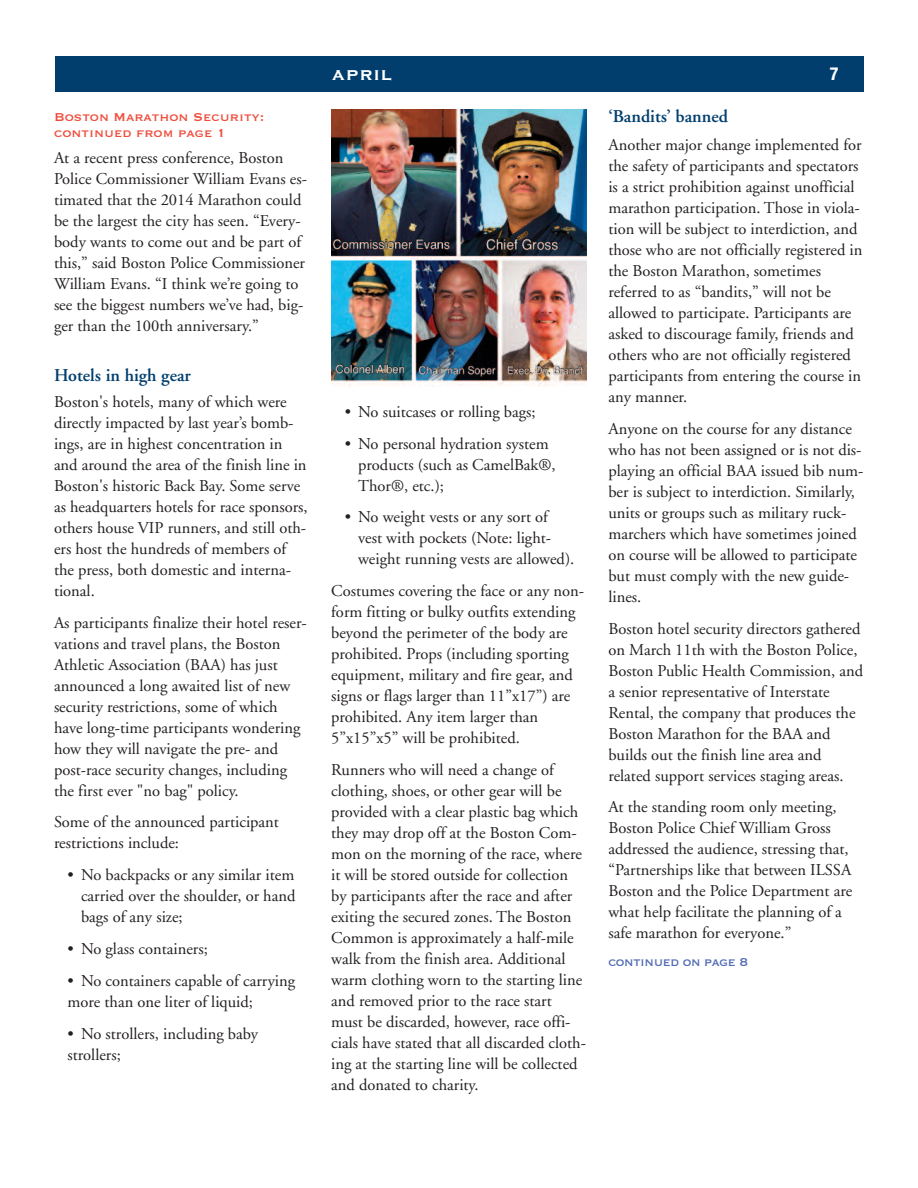
<style>
.page{position:relative;width:918px;height:1188px;background:#fff}
.page>*{position:absolute;margin:0;border:0;box-sizing:border-box;transform-origin:0 0}
.t1{font:600 18px "Adobe Garamond";color:#013e6e}
.t2{font:700 18px "Copperplate Gothic";letter-spacing:.1em;color:#fff}
.t3{font:700 condensed 18px "Helvetica Neue";color:#fff}
.t4{font:16.5px/21px "Adobe Garamond";color:#231f20}
.t5{font:15px/16.5px "Copperplate";color:#ef4d3c}
.t6{font:15px "Copperplate";letter-spacing:-.025em;color:#536cb4;scale:.95 1}
</style>
<div class="page">
<div style="left:56px;top:56px;width:808px;height:36px;background:#013e6e"></div>
<img style="left:331px;top:110px;width:256px;height:277px">
<p class="t5" style="left:54px;top:108px;width:212px">Boston Marathon Security: continued from page 1</p>
<p class="t4" style="left:54px;top:147px;width:255px">At a recent press conference, Boston Police Commissioner William Evans es&shy;timated that the 2014 Marathon could be the largest the city has seen. “Every&shy;body wants to come out and be part of this,” said Boston Police Commissioner William Evans. “I think we’re going to see the biggest numbers we’ve had, big&shy;ger than the 100th anniversary.”</p>
<p class="t1" style="left:54px;top:366px;width:138px">Hotels in high gear</p>
<p class="t4" style="left:54px;top:391px;width:255px">Boston's hotels, many of which were directly impacted by last year’s bomb&shy;ings, are in highest concentration in and around the area of the finish line in Boston's historic Back Bay. Some serve as headquarters hotels for race sponsors, others house VIP runners, and still oth&shy;ers host the hundreds of members of the press, both domestic and interna&shy;tional.</p>
<p class="t4" style="left:54px;top:612px;width:254px">As participants finalize their hotel reser&shy;vations and travel plans, the Boston Athletic Association (BAA) has just announced a long awaited list of new security restrictions, some of which have long-time participants wondering how they will navigate the pre- and post-race security changes, including the first ever "no bag" policy.</p>
<p class="t4" style="left:54px;top:812px;width:227px">Some of the announced participant restrictions include:</p>
<p class="t4" style="left:81px;top:865px;width:216px;text-align:justify;text-indent:-14px">• No backpacks or any similar item carried over the shoulder, or hand bags of any size;</p>
<p class="t4" style="left:68px;top:939px;width:142px">• No glass containers;</p>
<p class="t4" style="left:68px;top:970px;width:229px">• No containers capable of carrying more than one liter of liquid;</p>
<p class="t4" style="left:67px;top:1023px;width:192px">• No strollers, including baby strollers;</p>
<p class="t2" style="left:332px;top:64px;width:61px">april</p>
<p class="t3" style="left:830px;top:59px;width:10px">7</p>
<p class="t4" style="left:345px;top:402px;width:193px">• No suitcases or rolling bags;</p>
<p class="t4" style="left:358px;top:433px;width:199px;text-indent:-13px">• No personal hydration system products (such as CamelBak®,<br>Thor®, etc.);</p>
<p class="t4" style="left:358px;top:507px;width:218px;text-indent:-14px">• No weight vests or any sort of vest with pockets (Note: light&shy;weight running vests are allowed).</p>
<p class="t4" style="left:331px;top:581px;width:254px">Costumes covering the face or any non&shy;form fitting or bulky outfits extending beyond the perimeter of the body are prohibited. Props (including sporting equipment, military and fire gear, and signs or flags larger than 11”x17”) are prohibited. Any item larger than 5”x15”x5” will be prohibited.</p>
<p class="t4" style="left:331px;top:760px;width:256px">Runners who will need a change of clothing, shoes, or other gear will be provided with a clear plastic bag which they may drop off at the Boston Com&shy;mon on the morning of the race, where it will be stored outside for collection by participants after the race and after exiting the secured zones. The Boston Common is approximately a half-mile walk from the finish area. Additional warm clothing worn to the starting line and removed prior to the race start must be discarded, however, race offi&shy;cials have stated that all discarded cloth&shy;ing at the starting line will be collected and donated to charity.</p>
<p class="t1" style="left:608px;top:107px;width:121px">‘Bandits’ banned</p>
<p class="t4" style="left:608px;top:135px;width:256px">Another major change implemented for the safety of participants and spectators is a strict prohibition against unofficial marathon participation. Those in viola&shy;tion will be subject to interdiction, and those who are not officially registered in the Boston Marathon, sometimes referred to as “bandits,” will not be allowed to participate. Participants are asked to discourage family, friends and others who are not officially registered participants from entering the course in any manner.</p>
<p class="t4" style="left:608px;top:418px;width:257px">Anyone on the course for any distance who has not been assigned or is not dis&shy;playing an official BAA issued bib num&shy;ber is subject to interdiction. Similarly, units or groups such as military ruck&shy;marchers which have sometimes joined on course will be allowed to participate but must comply with the new guide&shy;lines.</p>
<p class="t4" style="left:608px;top:618px;width:256px">Boston hotel security directors gathered on March 11th with the Boston Police, Boston Public Health Commission, and a senior representative of Interstate Rental, the company that produces the Boston Marathon for the BAA and builds out the finish line area and related support services staging areas.</p>
<p class="t4" style="left:608px;top:797px;width:245px">At the standing room only meeting, Boston Police Chief William Gross addressed the audience, stressing that, “Partnerships like that between ILSSA Boston and the Police Department are what help facilitate the planning of a safe marathon for everyone.”</p>
<p class="t6" style="left:608px;top:952px;width:149px">continued on page 8</p>
</div>
